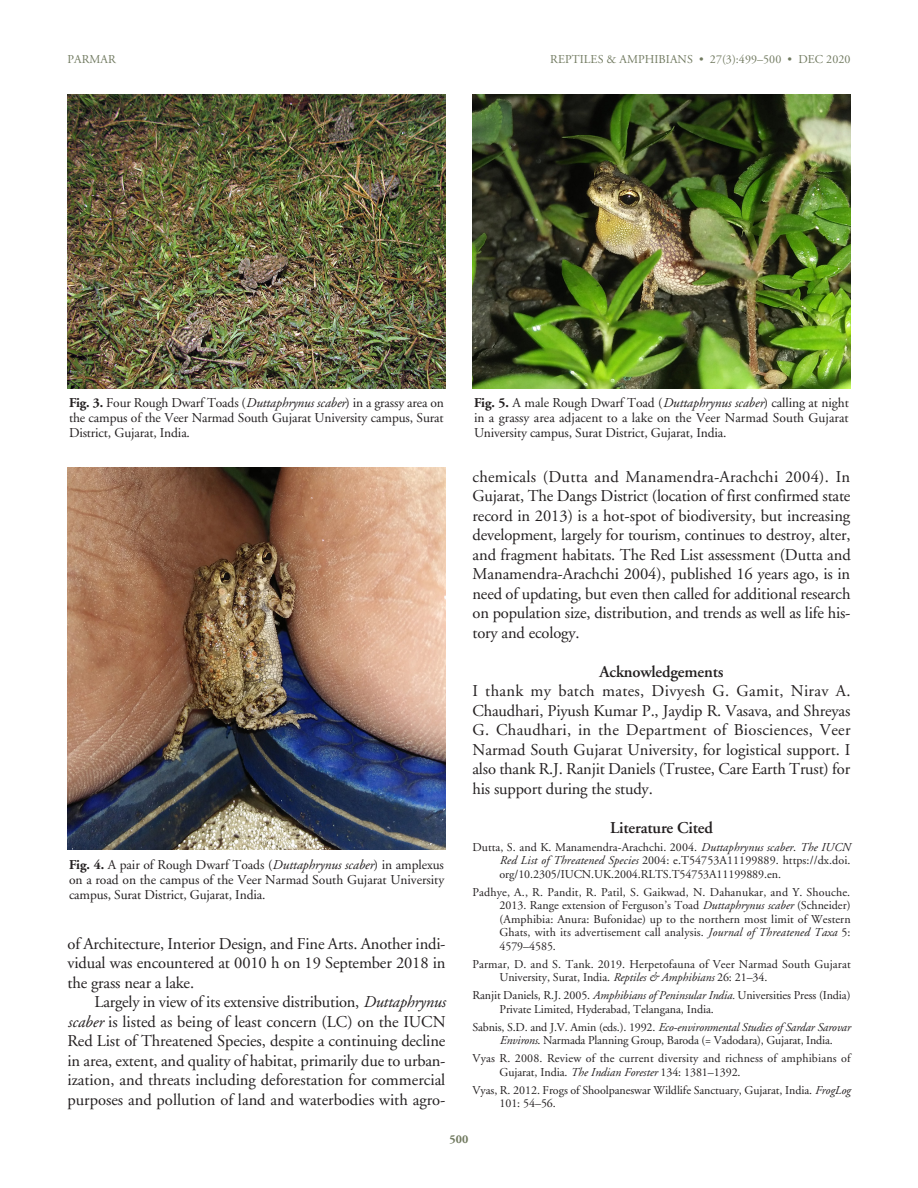
<style>
.page{position:relative;width:918px;height:1188px;background:#fff}
.page>*{position:absolute;margin:0;border:0;box-sizing:border-box;transform-origin:0 0}
.TEXT{font:16.5px/19.5px "Adobe Garamond";letter-spacing:-.01em;color:#231f20;text-align:justify}
.SUBhead{font:600 16.5px "Adobe Garamond";letter-spacing:-.01em;color:#231f20}
.Figure_Caption{font:13.5px/15px "Adobe Garamond";letter-spacing:-.01em;color:#231f20;text-align:justify}
.Lit_Cited{font:12px/13.5px "Adobe Garamond";letter-spacing:-.005em;color:#231f20}
.Lit_Cited-2{font:12px/13.5px "Adobe Garamond";letter-spacing:.015em;color:#231f20}
.Running_Head_RIGHT{font:12px "Adobe Garamond";letter-spacing:.005em;color:#717a60}
.Running_Head_LEFT{font:12px "Adobe Garamond";letter-spacing:.005em;color:#717a60}
.Running_Head_LEFT-2{font:700 12px "Adobe Garamond";color:#717a60}
.s1{font-weight:700}
.s2{font-style:italic}
</style>
<div class="page">
<img style="left:472px;top:94px;width:378px;height:294px">
<img style="left:68px;top:468px;width:378px;height:382px">
<img style="left:68px;top:94px;width:378px;height:295px">
<p class="Running_Head_LEFT" style="left:68px;top:53px;width:50px">PARMAR</p>
<p class="Running_Head_RIGHT" style="left:550px;top:53px;width:302px">REPTILES &amp; AMPHIBIANS • 27(3):499–500 • DEC 2020</p>
<p class="Figure_Caption" style="left:69px;top:396px;width:376px"><span class="s1">Fig. 3.</span> Four Rough Dwarf Toads (<span class="s2">Duttaphrynus scaber</span>) in a grassy area on the campus of the Veer Narmad South Gujarat University campus, Surat District, Gujarat, India.</p>
<p class="Figure_Caption" style="left:69px;top:857px;width:377px"><span class="s1">Fig. 4.</span> A pair of Rough Dwarf Toads (<span class="s2">Duttaphrynus scaber</span>) in amplexus on a road on the campus of the Veer Narmad South Gujarat University campus, Surat District, Gujarat, India.</p>
<p class="TEXT" style="left:68px;top:934px;width:380px">of Architecture, Interior Design, and Fine Arts. Another indi&shy;vidual was encountered at 0010 h on 19 September 2018 in the grass near a lake.</p>
<p class="TEXT" style="left:68px;top:993px;width:380px;text-indent:27px">Largely in view of its extensive distribution, <span class="s2">Duttaphrynus scaber</span> is listed as being of least concern (LC) on the IUCN Red List of Threatened Species, despite a continuing decline in area, extent, and quality of habitat, primarily due to urban&shy;ization, and threats including deforestation for commercial purposes and pollution of land and waterbodies with agro-</p>
<p class="Figure_Caption" style="left:474px;top:396px;width:376px"><span class="s1">Fig. 5.</span> A male Rough Dwarf Toad (<span class="s2">Duttaphrynus scaber</span>) calling at night in a grassy area adjacent to a lake on the Veer Narmad South Gujarat University campus, Surat District, Gujarat, India.</p>
<p class="TEXT" style="left:472px;top:467px;width:380px">chemicals (Dutta and Manamendra-Arachchi 2004). In Gujarat, The Dangs District (location of first confirmed state record in 2013) is a hot-spot of biodiversity, but increasing development, largely for tourism, continues to destroy, alter, and fragment habitats. The Red List assessment (Dutta and Manamendra-Arachchi 2004), published 16 years ago, is in need of updating, but even then called for additional research on population size, distribution, and trends as well as life his&shy;tory and ecology.</p>
<p class="SUBhead" style="left:599px;top:662px;width:126px">Acknowledgements</p>
<p class="TEXT" style="left:472px;top:681px;width:380px">I thank my batch mates, Divyesh G. Gamit, Nirav A.<br>Chaudhari, Piyush Kumar P., Jaydip R. Vasava, and Shreyas G. Chaudhari, in the Department of Biosciences, Veer Narmad South Gujarat University, for logistical support. I also thank R.J. Ranjit Daniels (Trustee, Care Earth Trust) for his support during the study.</p>
<p class="SUBhead" style="left:610px;top:818px;width:104px">Literature Cited</p>
<p class="Lit_Cited" style="left:500px;top:840px;width:353px;text-align:justify;text-indent:-27px">Dutta, S. and K. Manamendra-Arachchi. 2004. <span class="s2">Duttaphrynus scaber</span>. <span class="s2">The IUCN Red List of Threatened Species</span> 2004: e.T54753A11199889. https://dx.doi. org/10.2305/IUCN.UK.2004.RLTS.T54753A11199889.en.</p>
<p class="Lit_Cited" style="left:500px;top:885px;width:353px;text-align:justify;text-indent:-27px">Padhye, A., R. Pandit, R. Patil, S. Gaikwad, N. Dahanukar, and Y. Shouche.<br>2013. Range extension of Ferguson’s Toad <span class="s2">Duttaphrynus scaber</span> (Schneider) (Amphibia: Anura: Bufonidae) up to the northern most limit of Western Ghats, with its advertisement call analysis. <span class="s2">Journal of Threatened Taxa</span> 5:<br>4579–4585.</p>
<p class="Lit_Cited" style="left:500px;top:957px;width:353px;text-indent:-27px">Parmar, D. and S. Tank. 2019. Herpetofauna of Veer Narmad South Gujarat<br>University, Surat, India. <span class="s2">Reptiles &amp; Amphibians</span> 26: 21–34.</p>
<p class="Lit_Cited" style="left:500px;top:989px;width:353px;text-indent:-27px">Ranjit Daniels, R.J. 2005. <span class="s2">Amphibians of Peninsular India.</span> Universities Press (India)<br>Private Limited, Hyderabad, Telangana, India.</p>
<p class="Lit_Cited" style="left:500px;top:1020px;width:353px;text-indent:-27px">Sabnis, S.D. and J.V. Amin (eds.). 1992. <span class="s2">Eco-environmental Studies of Sardar Sarovar<br>Environs</span>. Narmada Planning Group, Baroda (= Vadodara), Gujarat, India.</p>
<p class="Lit_Cited-2" style="left:500px;top:1052px;width:353px;text-indent:-27px">Vyas R. 2008. Review of the current diversity and richness of amphibians of<br>Gujarat, India. <span class="s2">The Indian Forester</span> 134: 1381–1392.</p>
<p class="Lit_Cited" style="left:500px;top:1084px;width:353px;text-indent:-27px">Vyas, R. 2012. Frogs of Shoolpaneswar Wildlife Sanctuary, Gujarat, India. <span class="s2">FrogLog<br></span>101: 54–56.</p>
<p class="Running_Head_LEFT-2" style="left:450px;top:1132px;width:20px">500</p>
</div>
